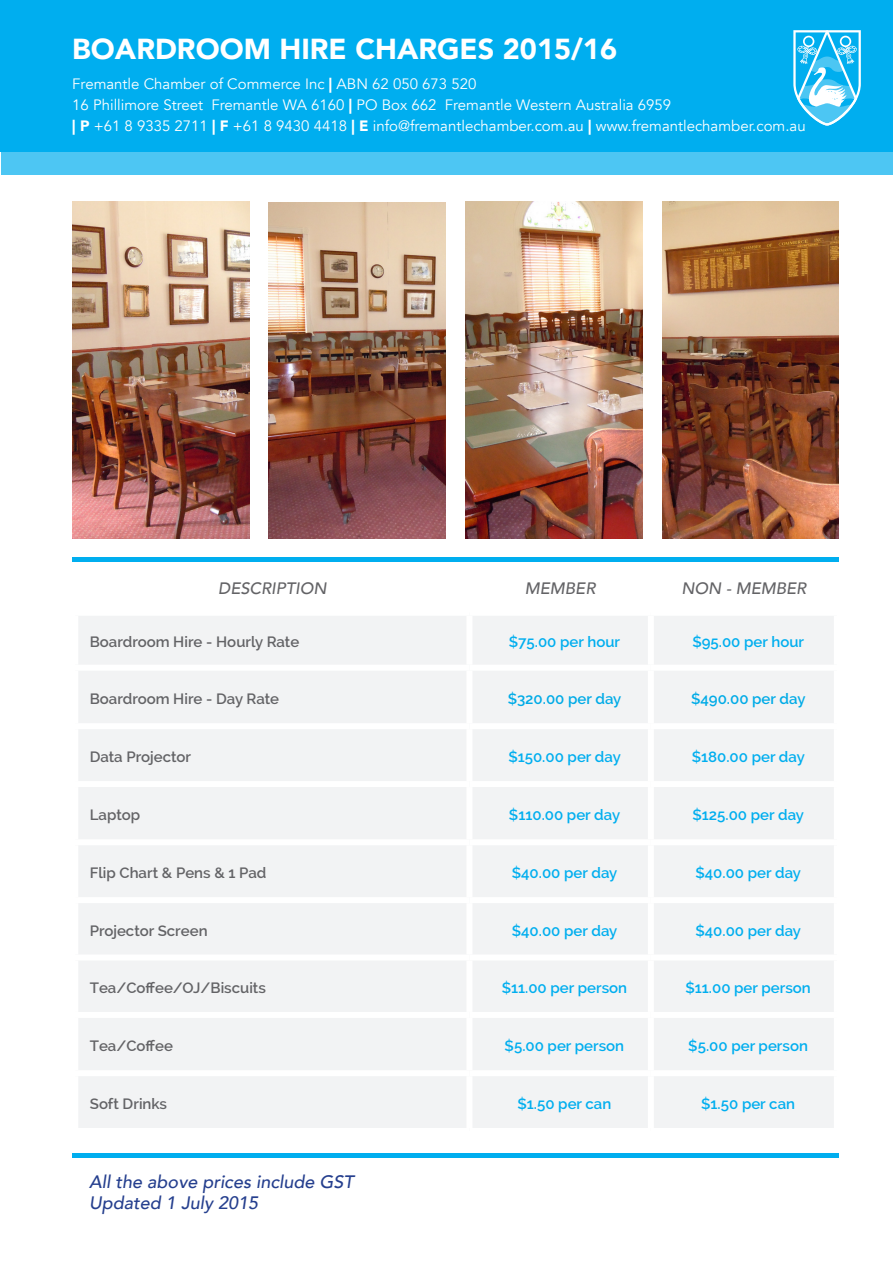
<style>
.page{position:relative;width:893px;height:1263px;background:#fff}
.page>*{position:absolute;margin:0;border:0;box-sizing:border-box;transform-origin:0 0}
.t1{font:900 28.8px "Avenir";color:#fff}
.t2{font:italic 500 18px "Avenir";color:#253f8e}
.t3{font:italic 500 16.5px "Avenir";color:#636366}
.t4{font:600 15px "Raleway";color:#00aeef}
.t5{font:15px/21px "Avenir";color:#fff}
.t6{font:600 15px "Raleway";color:#636366}
.t7{font:600 15px "Raleway";color:#00abe7}
.s1{font-weight:900}
</style>
<div class="page">
<div style="left:1px;top:70px;width:892px;height:105px;background:#4dc6f3"></div>
<div style="left:1px;top:0;width:892px;height:152px;background:#00aeef"></div>
<svg style="left:793px;top:30px;width:68px;height:96px"></svg>
<svg style="left:78px;top:561px;width:756px;height:1px"></svg>
<div style="left:79px;top:616px;width:387px;height:512px;background:#f2f3f4"></div>
<div style="left:473px;top:616px;width:361px;height:512px;background:#f2f3f4"></div>
<div style="left:466px;top:561px;width:6px;height:49px;background:#fff"></div>
<div style="left:648px;top:561px;width:6px;height:49px;background:#fff"></div>
<div style="left:648px;top:616px;width:6px;height:49px;background:#fff"></div>
<div style="left:469px;top:665px;width:182px;height:6px;background:#fff"></div>
<div style="left:651px;top:665px;width:189px;height:6px;background:#fff"></div>
<div style="left:648px;top:671px;width:6px;height:52px;background:#fff"></div>
<div style="left:469px;top:723px;width:182px;height:6px;background:#fff"></div>
<div style="left:651px;top:723px;width:189px;height:6px;background:#fff"></div>
<div style="left:648px;top:729px;width:6px;height:52px;background:#fff"></div>
<div style="left:469px;top:781px;width:182px;height:6px;background:#fff"></div>
<div style="left:651px;top:781px;width:189px;height:6px;background:#fff"></div>
<div style="left:648px;top:787px;width:6px;height:52px;background:#fff"></div>
<div style="left:469px;top:839px;width:182px;height:6px;background:#fff"></div>
<div style="left:651px;top:839px;width:189px;height:6px;background:#fff"></div>
<div style="left:648px;top:845px;width:6px;height:52px;background:#fff"></div>
<div style="left:469px;top:897px;width:182px;height:6px;background:#fff"></div>
<div style="left:651px;top:897px;width:189px;height:6px;background:#fff"></div>
<div style="left:648px;top:903px;width:6px;height:51px;background:#fff"></div>
<div style="left:72px;top:954px;width:397px;height:6px;background:#fff"></div>
<div style="left:469px;top:954px;width:182px;height:6px;background:#fff"></div>
<div style="left:651px;top:954px;width:189px;height:6px;background:#fff"></div>
<div style="left:648px;top:960px;width:6px;height:52px;background:#fff"></div>
<div style="left:72px;top:1012px;width:397px;height:6px;background:#fff"></div>
<div style="left:469px;top:1012px;width:182px;height:6px;background:#fff"></div>
<div style="left:651px;top:1012px;width:189px;height:6px;background:#fff"></div>
<div style="left:648px;top:1018px;width:6px;height:52px;background:#fff"></div>
<div style="left:72px;top:1070px;width:397px;height:6px;background:#fff"></div>
<div style="left:469px;top:1070px;width:182px;height:6px;background:#fff"></div>
<div style="left:651px;top:1070px;width:189px;height:6px;background:#fff"></div>
<div style="left:648px;top:1076px;width:6px;height:52px;background:#fff"></div>
<div style="left:72px;top:665px;width:397px;height:6px;background:#fff"></div>
<div style="left:72px;top:723px;width:397px;height:6px;background:#fff"></div>
<div style="left:72px;top:781px;width:397px;height:6px;background:#fff"></div>
<div style="left:72px;top:839px;width:397px;height:6px;background:#fff"></div>
<div style="left:72px;top:897px;width:397px;height:6px;background:#fff"></div>
<div style="left:72px;top:1153px;width:767px;height:5px;background:#00aeef"></div>
<hr style="left:72px;top:557px;width:767px;height:4px;background:#00aeef">
<img style="left:269px;top:202px;width:177px;height:336px">
<img style="left:72px;top:202px;width:177px;height:337px">
<img style="left:466px;top:202px;width:176px;height:337px">
<img style="left:662px;top:202px;width:177px;height:337px">
<p class="t1" style="left:72px;top:24px;width:546px">BOARDROOM HIRE CHARGES 2015/16</p>
<p class="t5" style="left:72px;top:73px;width:735px">Fremantle Chamber of Commerce Inc <span class="s1">|</span> ABN 62 050 673 520<br>16 Phillimore Street Fremantle WA 6160 <span class="s1">|</span> PO Box 662 Fremantle Western Australia 6959<br><span class="s1">| P</span> +61 8 9335 2711 <span class="s1">| F</span> +61 8 9430 4418 <span class="s1">| E</span> info@fremantlechamber.com.au <span class="s1">|</span> www.fremantlechamber.com.au</p>
<p class="t3" style="left:218px;top:578px;width:110px">DESCRIPTION</p>
<p class="t3" style="left:525px;top:578px;width:72px">MEMBER</p>
<p class="t3" style="left:681px;top:578px;width:126px">NON - MEMBER</p>
<p class="t6" style="left:90px;top:633px;width:211px">Boardroom Hire - Hourly Rate</p>
<p class="t4" style="left:509px;top:633px;width:113px">$75.00 per hour</p>
<p class="t4" style="left:692px;top:633px;width:113px">$95.00 per hour</p>
<p class="t6" style="left:90px;top:690px;width:191px">Boardroom Hire - Day Rate</p>
<p class="t7" style="left:508px;top:690px;width:115px">$320.00 per day</p>
<p class="t7" style="left:691px;top:690px;width:116px">$490.00 per day</p>
<p class="t6" style="left:90px;top:748px;width:103px">Data Projector</p>
<p class="t4" style="left:508px;top:748px;width:114px">$150.00 per day</p>
<p class="t4" style="left:692px;top:748px;width:115px">$180.00 per day</p>
<p class="t6" style="left:90px;top:806px;width:52px">Laptop</p>
<p class="t4" style="left:509px;top:806px;width:113px">$110.00 per day</p>
<p class="t4" style="left:692px;top:806px;width:113px">$125.00 per day</p>
<p class="t6" style="left:90px;top:864px;width:178px">Flip Chart &amp; Pens &amp; 1 Pad</p>
<p class="t4" style="left:512px;top:864px;width:107px">$40.00 per day</p>
<p class="t4" style="left:695px;top:864px;width:107px">$40.00 per day</p>
<p class="t6" style="left:90px;top:922px;width:119px">Projector Screen</p>
<p class="t4" style="left:512px;top:922px;width:107px">$40.00 per day</p>
<p class="t4" style="left:695px;top:922px;width:107px">$40.00 per day</p>
<p class="t6" style="left:90px;top:979px;width:178px">Tea/Coffee/OJ/Biscuits</p>
<p class="t4" style="left:502px;top:979px;width:127px">$11.00 per person</p>
<p class="t4" style="left:685px;top:979px;width:127px">$11.00 per person</p>
<p class="t6" style="left:90px;top:1037px;width:85px">Tea/Coffee</p>
<p class="t4" style="left:505px;top:1037px;width:121px">$5.00 per person</p>
<p class="t4" style="left:688px;top:1037px;width:121px">$5.00 per person</p>
<p class="t6" style="left:90px;top:1095px;width:79px">Soft Drinks</p>
<p class="t4" style="left:517px;top:1095px;width:95px">$1.50 per can</p>
<p class="t4" style="left:701px;top:1095px;width:95px">$1.50 per can</p>
<p class="t2" style="left:89px;top:1171px;width:266px">All the above prices include GST</p>
<p class="t2" style="left:89px;top:1192px;width:170px">Updated 1 July 2015</p>
</div>
